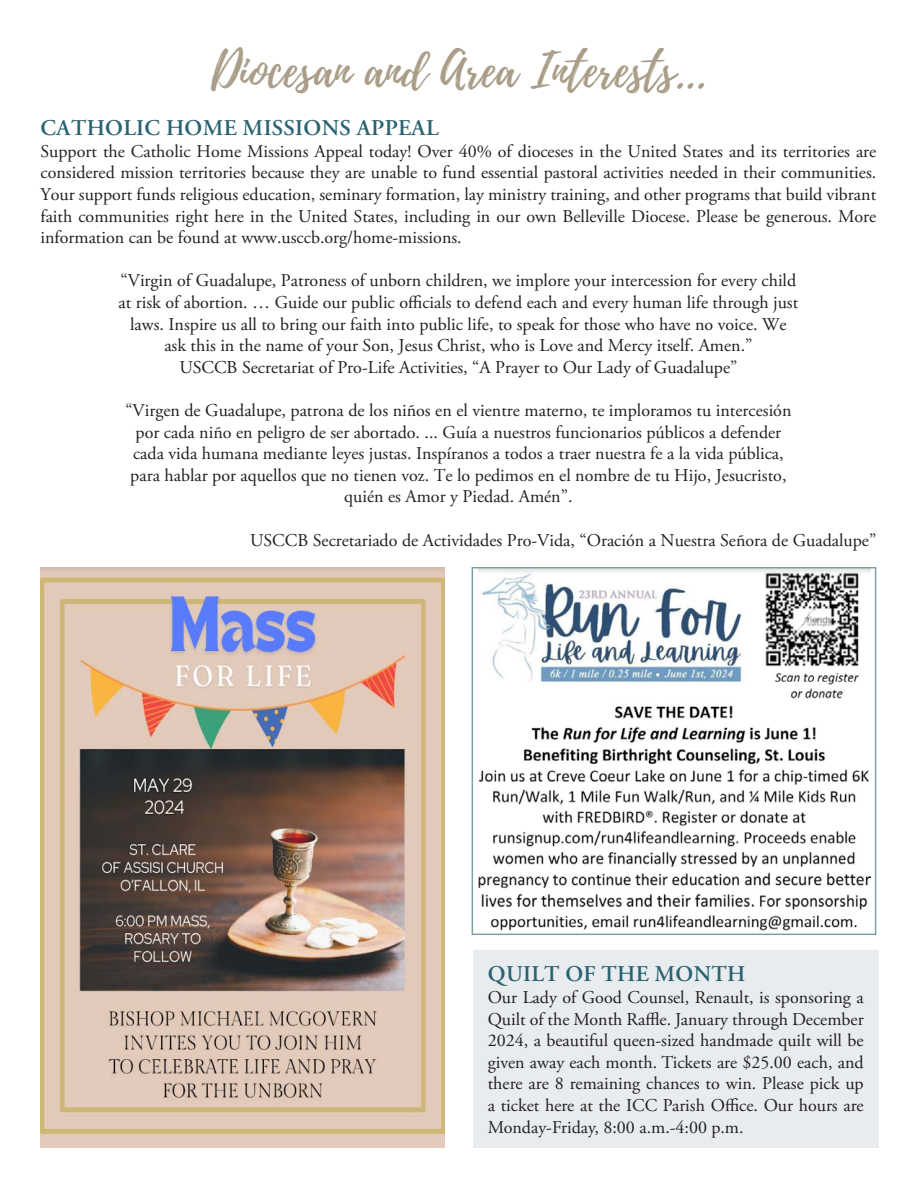
<style>
.page{position:relative;width:918px;height:1188px;background:#fff}
.page>*{position:absolute;margin:0;border:0;box-sizing:border-box;transform-origin:0 0}
.t1{font:48px "Playlist Script";color:#aa9e89}
.t2{font:600 22.5px "Adobe Garamond Pro";letter-spacing:.015em;color:#296371}
.t3{font:18px/21.6px "Adobe Garamond Pro";color:#231f20;text-align:justify}
</style>
<div class="page">
<img style="left:479px;top:569px;width:391px;height:362px">
<div style="left:472px;top:567px;width:404px;height:368px;border:1px solid #789ea8"></div>
<div style="left:473px;top:950px;width:406px;height:198px;background:#e8ecee"></div>
<img style="left:40px;top:567px;width:405px;height:581px">
<p class="t1" style="left:211px;top:36px;width:497px">Diocesan and Area Interests...</p>
<p class="t2" style="left:41px;top:115px;width:399px">CATHOLIC HOME MISSIONS APPEAL</p>
<p class="t3" style="left:40px;top:141px;width:837px">Support the Catholic Home Missions Appeal today! Over 40% of dioceses in the United States and its territories are considered mission territories because they are unable to fund essential pastoral activities needed in their communities.<br>Your support funds religious education, seminary formation, lay ministry training, and other programs that build vibrant faith communities right here in the United States, including in our own Belleville Diocese. Please be generous. More information can be found at www.usccb.org/home-missions.</p>
<p class="t3" style="left:121px;top:270px;width:677px">“Virgin of Guadalupe, Patroness of unborn children, we implore your intercession for every child</p>
<p class="t3" style="left:119px;top:292px;width:681px">at risk of abortion. … Guide our public officials to defend each and every human life through just</p>
<p class="t3" style="left:130px;top:314px;width:658px">laws. Inspire us all to bring our faith into public life, to speak for those who have no voice. We</p>
<p class="t3" style="left:164px;top:335px;width:590px">ask this in the name of your Son, Jesus Christ, who is Love and Mercy itself. Amen.”</p>
<p class="t3" style="left:179px;top:357px;width:560px">USCCB Secretariat of Pro-Life Activities, “A Prayer to Our Lady of Guadalupe”</p>
<p class="t3" style="left:125px;top:400px;width:668px">“Virgen de Guadalupe, patrona de los niños en el vientre materno, te imploramos tu intercesión</p>
<p class="t3" style="left:136px;top:422px;width:647px">por cada niño en peligro de ser abortado. ... Guía a nuestros funcionarios públicos a defender</p>
<p class="t3" style="left:133px;top:443px;width:652px">cada vida humana mediante leyes justas. Inspíranos a todos a traer nuestra fe a la vida pública,</p>
<p class="t3" style="left:130px;top:465px;width:658px">para hablar por aquellos que no tienen voz. Te lo pedimos en el nombre de tu Hijo, Jesucristo,</p>
<p class="t3" style="left:344px;top:486px;width:230px">quién es Amor y Piedad. Amén”.</p>
<p class="t3" style="left:250px;top:530px;width:628px">USCCB Secretariado de Actividades Pro-Vida, “Oración a Nuestra Señora de Guadalupe”</p>
<p class="t2" style="left:488px;top:961px;width:259px">QUILT OF THE MONTH</p>
<p class="t3" style="left:488px;top:987px;width:378px">Our Lady of Good Counsel, Renault, is sponsoring a Quilt of the Month Raffle. January through December 2024, a beautiful queen-sized handmade quilt will be given away each month. Tickets are $25.00 each, and there are 8 remaining chances to win. Please pick up a ticket here at the ICC Parish Office. Our hours are Monday-Friday, 8:00 a.m.-4:00 p.m.</p>
</div>
